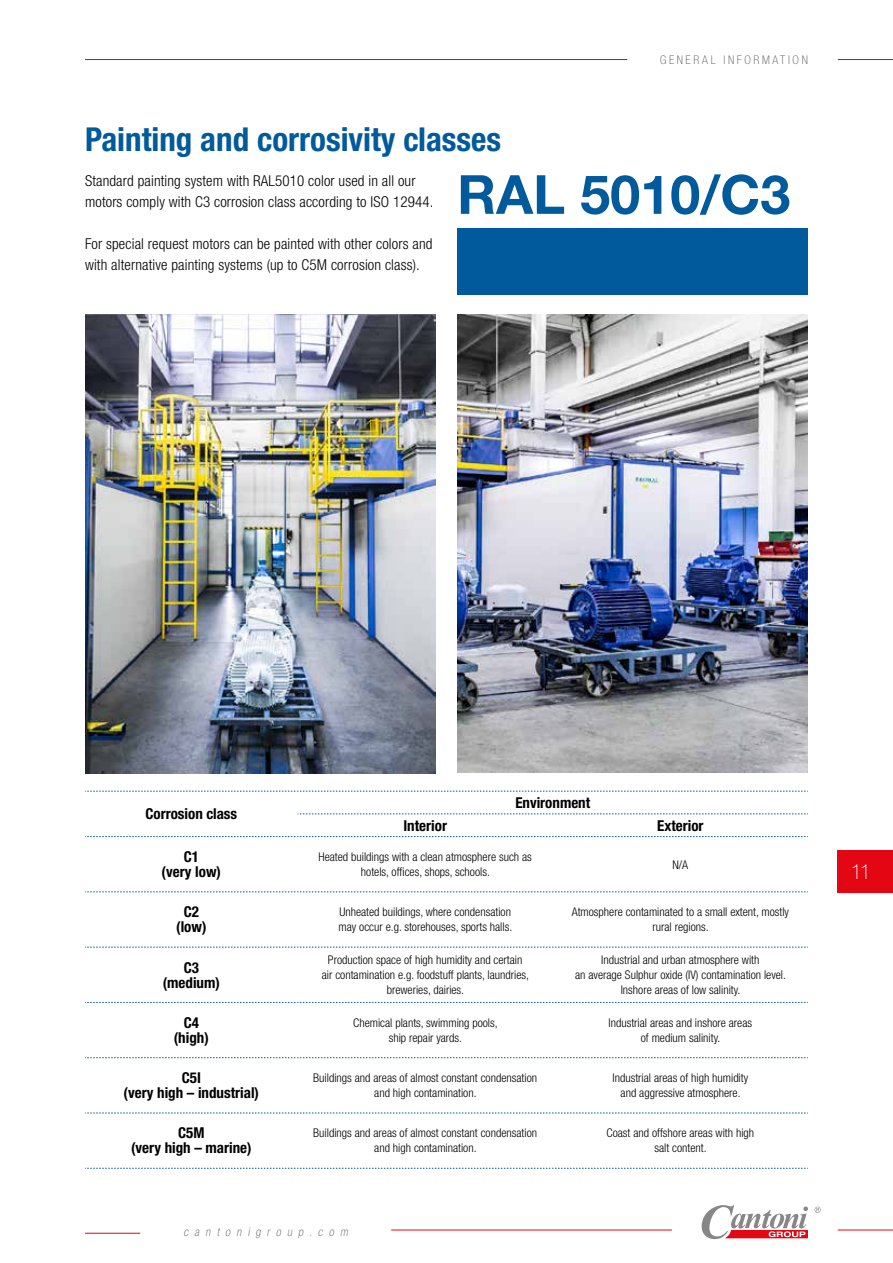
<style>
.page{position:relative;width:893px;height:1263px;background:#fff}
.page>*{position:absolute;margin:0;border:0;box-sizing:border-box;transform-origin:0 0}
.t1{font:700 54px "Helvetica Neue LT Pro";color:#005a9b}
.t2{font:700 condensed 33px "Helvetica Neue LT Pro";color:#005a9b}
.t3{font:100 21px "Helvetica Neue LT Std";color:#fff}
.t4{font:300 condensed 15px/21px "Helvetica Neue LT Std";letter-spacing:.01em;color:#000}
.t5{font:700 condensed 15px/15px "Helvetica Neue LT Std";color:#000;text-align:center}
.t6{font:300 condensed 12px/15px "Helvetica Neue LT Std";color:#000;text-align:center}
.t7{font:100 condensed 12px "Helvetica Neue LT Std";letter-spacing:.22em;color:#575756}
.t8{font:italic 100 condensed 12px "Helvetica Neue LT Std";color:#575756}
</style>
<div class="page">
<svg style="left:85px;top:791px;width:723px;height:1px"></svg>
<svg style="left:298px;top:814px;width:510px;height:1px"></svg>
<svg style="left:85px;top:836px;width:723px;height:1px"></svg>
<svg style="left:85px;top:891px;width:723px;height:1px"></svg>
<svg style="left:85px;top:947px;width:723px;height:1px"></svg>
<svg style="left:85px;top:1002px;width:723px;height:1px"></svg>
<svg style="left:85px;top:1057px;width:723px;height:1px"></svg>
<svg style="left:85px;top:1113px;width:723px;height:1px"></svg>
<svg style="left:85px;top:1168px;width:723px;height:1px"></svg>
<img style="left:457px;top:315px;width:351px;height:457px">
<img style="left:85px;top:315px;width:351px;height:459px">
<div style="left:457px;top:228px;width:351px;height:67px;background:#005a9b"></div>
<hr style="left:838px;top:1229px;width:55px;height:1px;background:#e30613">
<hr style="left:838px;top:59px;width:55px;height:1px;background:#e30613">
<hr style="left:391px;top:1229px;width:281px;height:1px;background:#e30613">
<hr style="left:85px;top:1233px;width:55px;height:1px;background:#e30613">
<svg style="left:702px;top:1205px;width:119px;height:34px"></svg>
<div style="left:838px;top:850px;width:55px;height:43px;background:#e30613"></div>
<hr style="left:85px;top:59px;width:542px;height:1px;background:#e30613">
<p class="t7" style="left:660px;top:53px;width:149px">GENERAL INFORMATION</p>
<h2 class="t2" style="left:85px;top:119px;width:418px">Painting and corrosivity classes</h2>
<p class="t4" style="left:85px;top:170px;width:350px">Standard painting system with RAL5010 color used in all our motors comply with C3 corrosion class according to ISO 12944.</p>
<p class="t4" style="left:85px;top:233px;width:349px">For special request motors can be painted with other colors and with alternative painting systems (up to C5M corrosion class).</p>
<h1 class="t1" style="left:457px;top:161px;width:335px">RAL 5010/C3</h1>
<p class="t5" style="left:145px;top:806px;width:93px">Corrosion class</p>
<p class="t5" style="left:515px;top:795px;width:76px">Environment</p>
<p class="t5" style="left:403px;top:817px;width:45px">Interior</p>
<p class="t5" style="left:657px;top:817px;width:48px">Exterior</p>
<p class="t5" style="left:162px;top:849px;width:61px">C1<br>(very low)</p>
<p class="t6" style="left:319px;top:849px;width:215px">Heated buildings with a clean atmosphere such as hotels, offices, shops, schools.</p>
<p class="t6" style="left:672px;top:857px;width:17px">N/A</p>
<p class="t5" style="left:176px;top:904px;width:32px">C2 (low)</p>
<p class="t6" style="left:339px;top:904px;width:175px;text-align:left">Unheated buildings, where condensation may occur e.g. storehouses, sports halls.</p>
<p class="t6" style="left:572px;top:904px;width:219px">Atmosphere contaminated to a small extent, mostly rural regions.</p>
<p class="t5" style="left:163px;top:959px;width:59px">C3 (medium)</p>
<p class="t6" style="left:322px;top:952px;width:209px">Production space of high humidity and certain air contamination e.g. foodstuff plants, laundries, breweries, dairies.</p>
<p class="t6" style="left:575px;top:952px;width:212px">Industrial and urban atmosphere with<br>an average Sulphur oxide (IV) contamination level.<br>Inshore areas of low salinity.</p>
<p class="t5" style="left:174px;top:1015px;width:36px">C4 (high)</p>
<p class="t6" style="left:353px;top:1015px;width:146px">Chemical plants, swimming pools, ship repair yards.</p>
<p class="t6" style="left:608px;top:1015px;width:145px">Industrial areas and inshore areas of medium salinity.</p>
<p class="t5" style="left:124px;top:1070px;width:137px">C5I<br>(very high – industrial)</p>
<p class="t6" style="left:313px;top:1070px;width:225px">Buildings and areas of almost constant condensation and high contamination.</p>
<p class="t6" style="left:612px;top:1070px;width:137px">Industrial areas of high humidity and aggressive atmosphere.</p>
<p class="t5" style="left:131px;top:1125px;width:122px">C5M<br>(very high – marine)</p>
<p class="t6" style="left:313px;top:1125px;width:225px">Buildings and areas of almost constant condensation and high contamination.</p>
<p class="t6" style="left:606px;top:1125px;width:149px">Coast and offshore areas with high salt content.</p>
<p class="t8" style="left:184px;top:1225px;width:168px">cantonigroup.com</p>
<h3 class="t3" style="left:850px;top:860px;width:22px">11</h3>
</div>
